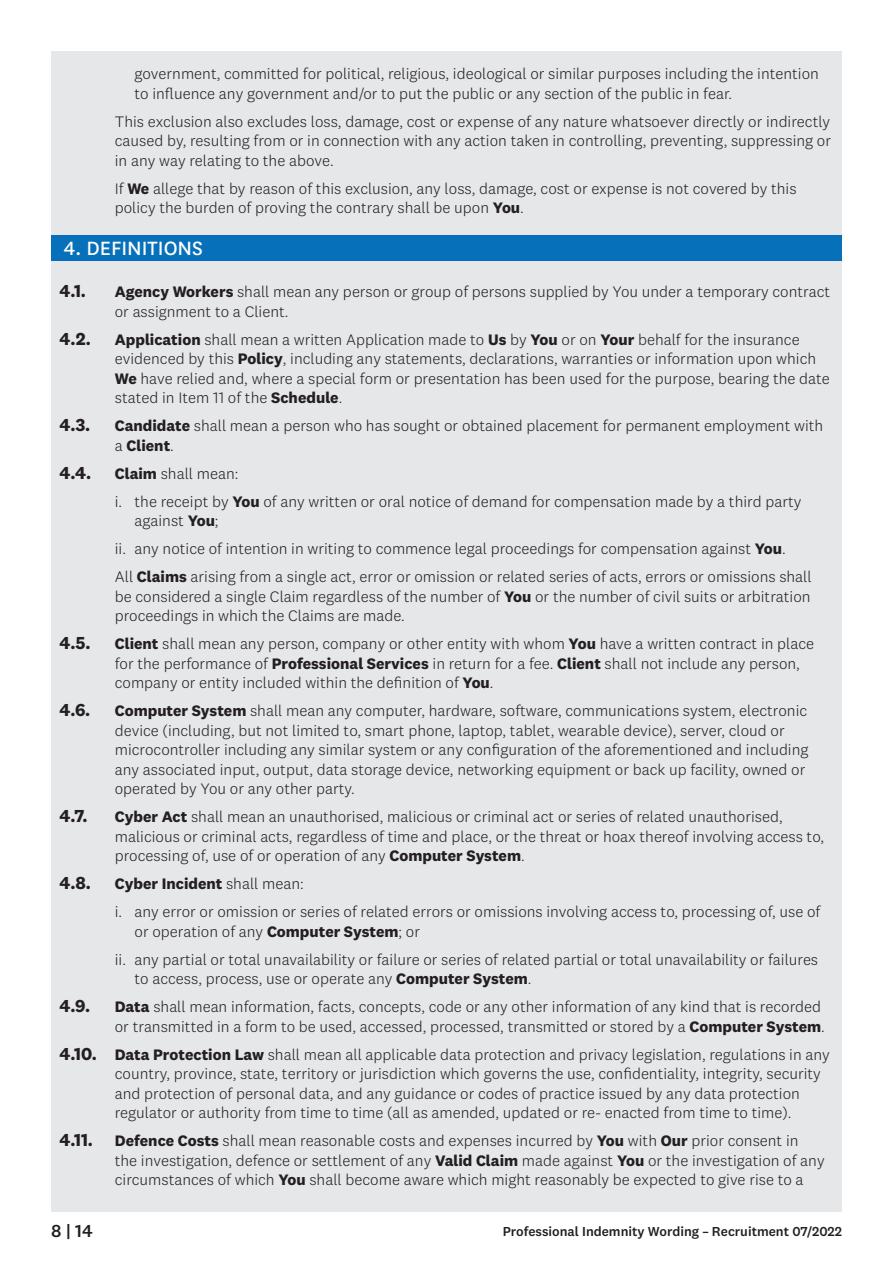
<style>
.page{position:relative;width:893px;height:1263px;background:#fff}
.page>*{position:absolute;margin:0;border:0;box-sizing:border-box;transform-origin:0 0}
.t1{font:22.5px "National";color:#fff}
.t2{font:700 18px "National 2";color:#231f20}
.t3{font:500 18px "National 2";color:#231f20}
.t4{font:300 15.75px/19.5px "National 2";color:#231f20}
.t5{font:500 13.5px "National 2";color:#231f20}
.s1{font-weight:700}
.s2{font-weight:700;font-size:18px}
</style>
<div class="page">
<div style="left:51px;top:51px;width:791px;height:1161px;background:#e6e7e9"></div>
<div style="left:51px;top:235px;width:791px;height:26px;background:#0671ba"></div>
<p class="t4" style="left:135px;top:64px;width:686px">government, committed for political, religious, ideological or similar purposes including the intention to influence any government and/or to put the public or any section of the public in fear.</p>
<p class="t4" style="left:115px;top:111px;width:718px;text-align:justify">This exclusion also excludes loss, damage, cost or expense of any nature whatsoever directly or indirectly caused by, resulting from or in connection with any action taken in controlling, preventing, suppressing or in any way relating to the above.</p>
<p class="t4" style="left:115px;top:178px;width:683px">If <span class="s1">We</span> allege that by reason of this exclusion, any loss, damage, cost or expense is not covered by this policy the burden of proving the contrary shall be upon <span class="s1">You</span>.</p>
<h1 class="t1" style="left:64px;top:233px;width:141px">4. DEFINITIONS</h1>
<p class="t2" style="left:60px;top:280px;width:28px">4.1.</p>
<p class="t4" style="left:115px;top:282px;width:717px"><span class="s1">Agency Workers</span> shall mean any person or group of persons supplied by You under a temporary contract or assignment to a Client.</p>
<p class="t2" style="left:60px;top:327px;width:33px">4.2.</p>
<p class="t4" style="left:115px;top:330px;width:716px"><span class="s1">Application</span> shall mean a written Application made to <span class="s1">Us</span> by <span class="s1">You</span> or on <span class="s1">Your</span> behalf for the insurance evidenced by this <span class="s1">Policy</span>, including any statements, declarations, warranties or information upon which <span class="s1">We</span> have relied and, where a special form or presentation has been used for the purpose, bearing the date stated in Item 11 of the <span class="s1">Schedule</span>.</p>
<p class="t2" style="left:60px;top:414px;width:32px">4.3.</p>
<p class="t4" style="left:115px;top:416px;width:710px"><span class="s1">Candidate</span> shall mean a person who has sought or obtained placement for permanent employment with a <span class="s1">Client</span>.</p>
<p class="t2" style="left:60px;top:461px;width:33px">4.4.</p>
<p class="t4" style="left:115px;top:459px;width:688px;line-height:28px"><span class="s1">Claim</span> shall mean:<br>i. the receipt by <span class="s1">You</span> of any written or oral notice of demand for compensation made by a third party</p>
<p class="t4" style="left:115px;top:507px;width:698px;line-height:28px;text-indent:20px">against <span class="s1">You</span>;<br>ii. any notice of intention in writing to commence legal proceedings for compensation against <span class="s1">You</span>.<br>All <span class="s1">Claims</span> arising from a single act, error or omission or related series of acts, errors or omissions shall</p>
<p class="t4" style="left:115px;top:587px;width:697px">be considered a single Claim regardless of the number of <span class="s1">You</span> or the number of civil suits or arbitration proceedings in which the Claims are made.</p>
<p class="t2" style="left:60px;top:632px;width:33px">4.5.</p>
<p class="t4" style="left:115px;top:634px;width:701px"><span class="s1">Client</span> shall mean any person, company or other entity with whom <span class="s1">You</span> have a written contract in place for the performance of <span class="s1">Professional Services</span> in return for a fee. <span class="s1">Client</span> shall not include any person, company or entity included within the definition of <span class="s1">You</span>.</p>
<p class="t2" style="left:60px;top:699px;width:32px">4.6.</p>
<p class="t4" style="left:115px;top:701px;width:695px"><span class="s1">Computer System</span> shall mean any computer, hardware, software, communications system, electronic device (including, but not limited to, smart phone, laptop, tablet, wearable device), server, cloud or microcontroller including any similar system or any configuration of the aforementioned and including any associated input, output, data storage device, networking equipment or back up facility, owned or operated by You or any other party.</p>
<p class="t2" style="left:60px;top:805px;width:30px">4.7.</p>
<p class="t4" style="left:115px;top:807px;width:711px"><span class="s1">Cyber Act</span> shall mean an unauthorised, malicious or criminal act or series of related unauthorised, malicious or criminal acts, regardless of time and place, or the threat or hoax thereof involving access to, processing of, use of or operation of any <span class="s1">Computer System</span>.</p>
<p class="t2" style="left:60px;top:872px;width:33px">4.8.</p>
<p class="t4" style="left:115px;top:870px;width:707px;line-height:28px"><span class="s1">Cyber Incident</span> shall mean:<br>i. any error or omission or series of related errors or omissions involving access to, processing of, use of</p>
<p class="t4" style="left:115px;top:917px;width:705px;line-height:28px;text-indent:20px">or operation of any <span class="s1">Computer System</span>; or<br>ii. any partial or total unavailability or failure or series of related partial or total unavailability or failures</p>
<p class="t4" style="left:135px;top:969px;width:398px">to access, process, use or operate any <span class="s1">Computer System</span>.</p>
<p class="t2" style="left:60px;top:995px;width:32px">4.9.</p>
<p class="t4" style="left:115px;top:997px;width:711px"><span class="s1">Data</span> shall mean information, facts, concepts, code or any other information of any kind that is recorded or transmitted in a form to be used, accessed, processed, transmitted or stored by a <span class="s1">Computer System</span>.</p>
<p class="t4" style="left:115px;top:1045px;width:717px;text-indent:-55px"><span class="s2">4.10.</span> <span class="s1">Data Protection Law</span> shall mean all applicable data protection and privacy legislation, regulations in any country, province, state, territory or jurisdiction which governs the use, confidentiality, integrity, security and protection of personal data, and any guidance or codes of practice issued by any data protection regulator or authority from time to time (all as amended, updated or re- enacted from time to time).</p>
<p class="t4" style="left:115px;top:1131px;width:711px;text-indent:-55px"><span class="s2">4.11.</span> <span class="s1">Defence Costs</span> shall mean reasonable costs and expenses incurred by <span class="s1">You</span> with <span class="s1">Our</span> prior consent in the investigation, defence or settlement of any <span class="s1">Valid Claim</span> made against <span class="s1">You</span> or the investigation of any circumstances of which <span class="s1">You</span> shall become aware which might reasonably be expected to give rise to a</p>
<p class="t3" style="left:51px;top:1220px;width:43px">8 | 14</p>
<p class="t5" style="left:503px;top:1223px;width:341px">Professional Indemnity Wording – Recruitment 07/2022</p>
</div>
